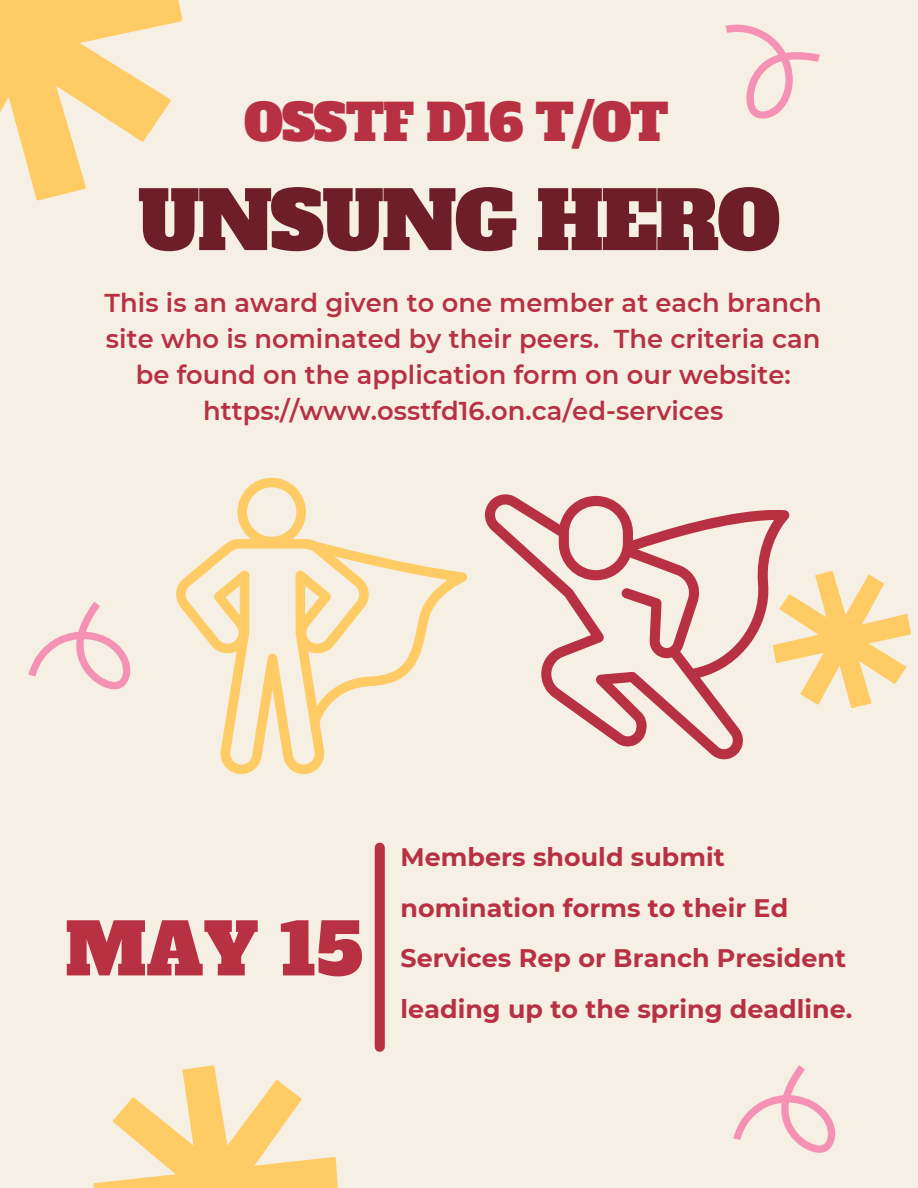
<style>
.page{position:relative;width:918px;height:1188px;background:#f6f0e4}
.page>*{position:absolute;margin:0;border:0;box-sizing:border-box;transform-origin:0 0}
.t1{font:79.65px "Alfa Slab One";letter-spacing:-.025em;color:#6d1e28}
.t2{font:70.95px "Alfa Slab One";color:#b83143}
.t3{font:49.35px "Alfa Slab One";letter-spacing:-.025em;color:#b83143}
.t4{font:600 25.8px/36px "Montserrat";letter-spacing:.005em;color:#b83143;text-align:center}
.t5{font:700 25.35px/50.7px "Montserrat";letter-spacing:.005em;color:#b83143}
</style>
<div class="page">
<svg style="left:790px;top:571px;width:121px;height:137px"></svg>
<div style="left:375px;top:848px;width:10px;height:199px;background:#b83143"></div>
<svg style="left:0;top:0;width:182px;height:201px"></svg>
<svg style="left:93px;top:1065px;width:245px;height:123px"></svg>
<svg style="left:725px;top:24px;width:95px;height:95px"></svg>
<svg style="left:28px;top:602px;width:103px;height:88px"></svg>
<svg style="left:733px;top:1065px;width:103px;height:88px"></svg>
<svg style="left:176px;top:478px;width:291px;height:297px"></svg>
<svg style="left:485px;top:494px;width:305px;height:265px"></svg>
<h3 class="t3" style="left:244px;top:90px;width:426px">OSSTF D16 T/OT</h3>
<h1 class="t1" style="left:138px;top:168px;width:644px">UNSUNG HERO</h1>
<p class="t4" style="left:105px;top:284px;width:719px">This is an award given to one member at each branch site who is nominated by their peers. The criteria can be found on the application form on our website: https://www.osstfd16.on.ca/ed-services</p>
<h2 class="t2" style="left:65px;top:902px;width:299px">MAY 15</h2>
<p class="t5" style="left:401px;top:831px;width:454px">Members should submit nomination forms to their Ed<br>Services Rep or Branch President leading up to the spring deadline.</p>
</div>
